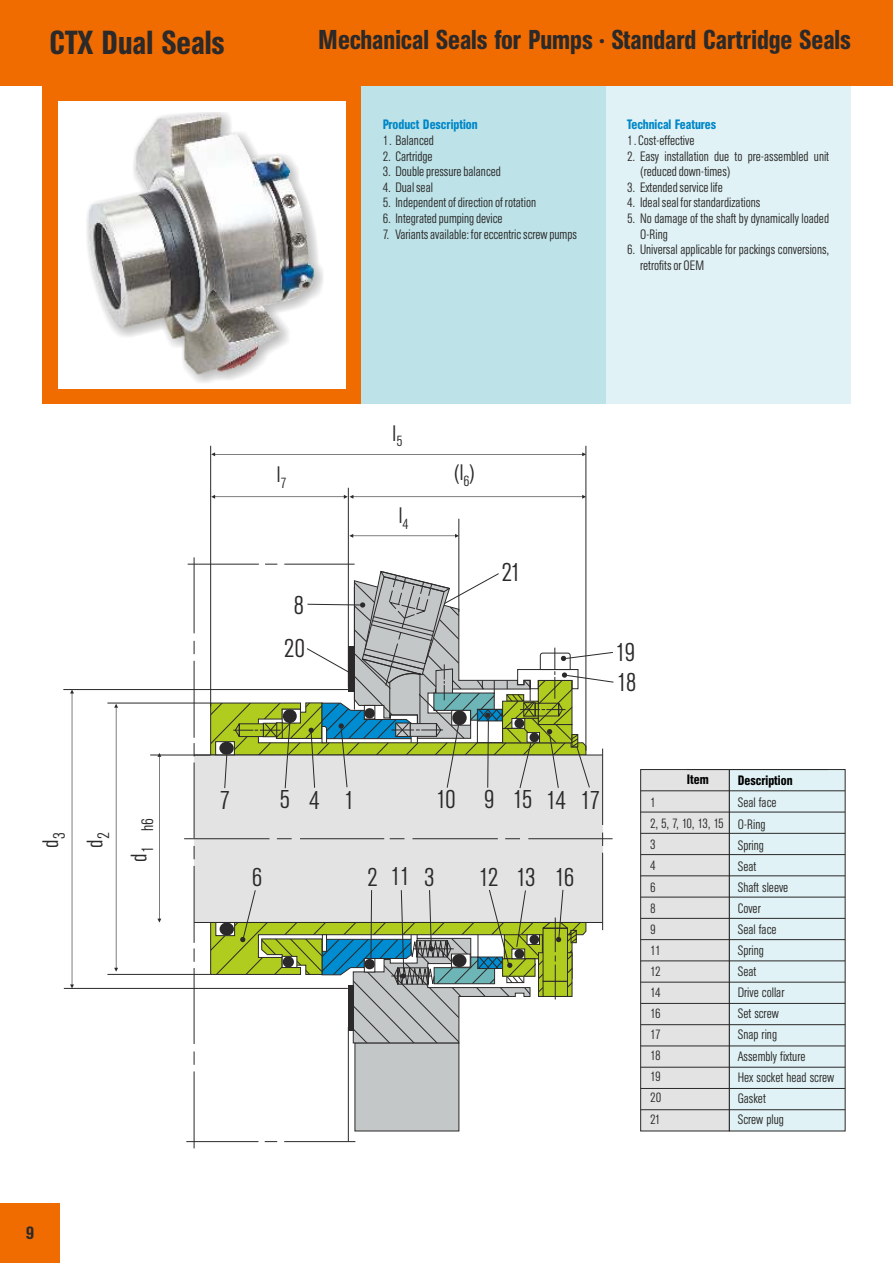
<style>
.page{position:relative;width:893px;height:1263px;background:#fff}
.page>*{position:absolute;margin:0;border:0;box-sizing:border-box;transform-origin:0 0}
.t1{font:500 33px "AG Buch Condensed BQ";color:#2b2929}
.t2{font:500 27px "AG Buch Condensed BQ";color:#2b2929}
.t3{font:300 25.95px/43.7px "AG Buch Condensed BQ";letter-spacing:-.055em;color:#2b2929;text-align:center}
.t4{font:300 22.2px "AG Buch Condensed BQ";color:#2b2929}
.t5{font:500 18px "AG Buch Condensed BQ";color:#2b2929}
.t6{font:300 16.65px "AG Buch Condensed BQ";color:#2b2929}
.t7{font:300 13.5px/21.1px "AG Buch Condensed BQ";color:#2b2929}
.t8{font:300 13.5px/21.1px "AG Buch Condensed BQ";letter-spacing:-.055em;color:#2b2929}
.t9{font:500 13.5px "AG Buch Condensed BQ";color:#0087c7}
.t10{font:500 13.5px "AG Buch Condensed BQ";color:#000}
</style>
<div class="page">
<div style="left:361px;top:85px;width:245px;height:319px;background:#bde3e8"></div>
<div style="left:606px;top:85px;width:244px;height:319px;background:#e0f2f5"></div>
<div style="left:43px;top:85px;width:318px;height:319px;background:#f06b00"></div>
<div style="left:0;top:0;width:893px;height:85px;background:#f06b00"></div>
<svg style="left:640px;top:769px;width:206px;height:363px;background:#dbe5e7"></svg>
<hr style="left:641px;top:812px;width:204px;height:1px;background:#2b2929">
<hr style="left:641px;top:833px;width:204px;height:1px;background:#2b2929">
<hr style="left:641px;top:854px;width:204px;height:1px;background:#2b2929">
<hr style="left:687px;top:769px;width:141px;height:1px;background:#2b2929">
<hr style="left:641px;top:790px;width:204px;height:1px;background:#2b2929">
<hr style="left:641px;top:897px;width:204px;height:1px;background:#2b2929">
<hr style="left:641px;top:875px;width:204px;height:1px;background:#2b2929">
<hr style="left:641px;top:918px;width:204px;height:1px;background:#2b2929">
<hr style="left:641px;top:939px;width:204px;height:1px;background:#2b2929">
<hr style="left:641px;top:960px;width:204px;height:1px;background:#2b2929">
<hr style="left:641px;top:982px;width:204px;height:1px;background:#2b2929">
<hr style="left:641px;top:1003px;width:204px;height:1px;background:#2b2929">
<hr style="left:641px;top:1024px;width:204px;height:1px;background:#2b2929">
<hr style="left:641px;top:1045px;width:204px;height:1px;background:#2b2929">
<hr style="left:641px;top:1067px;width:204px;height:1px;background:#2b2929">
<hr style="left:641px;top:1088px;width:204px;height:1px;background:#2b2929">
<hr style="left:641px;top:1109px;width:204px;height:1px;background:#2b2929">
<div style="left:58px;top:101px;width:287px;height:287px;background:#fff"></div>
<div style="left:194px;top:755px;width:409px;height:167px;background:#e3e3e3"></div>
<hr style="left:194px;top:922px;width:409px;height:1px;background:#2b2929">
<svg style="left:157px;top:753px;width:4px;height:169px"></svg>
<svg style="left:211px;top:452px;width:375px;height:4px"></svg>
<svg style="left:211px;top:495px;width:375px;height:4px"></svg>
<hr style="left:284px;top:564px;width:71px;height:1px;background:#2b2929">
<svg style="left:265px;top:564px;width:12px;height:1px"></svg>
<hr style="left:188px;top:564px;width:71px;height:1px;background:#2b2929">
<hr style="left:284px;top:1141px;width:71px;height:1px;background:#2b2929">
<svg style="left:265px;top:1141px;width:12px;height:1px"></svg>
<hr style="left:186px;top:1141px;width:72px;height:1px;background:#2b2929">
<hr style="left:64px;top:988px;width:284px;height:1px;background:#2b2929">
<hr style="left:107px;top:974px;width:104px;height:1px;background:#2b2929">
<svg style="left:349px;top:534px;width:109px;height:4px"></svg>
<hr style="left:194px;top:557px;width:1px;height:76px;background:#2b2929">
<svg style="left:194px;top:641px;width:1px;height:13px"></svg>
<hr style="left:194px;top:661px;width:1px;height:77px;background:#2b2929">
<hr style="left:194px;top:762px;width:1px;height:76px;background:#2b2929">
<svg style="left:194px;top:846px;width:1px;height:13px"></svg>
<hr style="left:194px;top:866px;width:1px;height:77px;background:#2b2929">
<svg style="left:194px;top:743px;width:1px;height:12px"></svg>
<hr style="left:194px;top:968px;width:1px;height:76px;background:#2b2929">
<svg style="left:194px;top:1051px;width:1px;height:14px"></svg>
<hr style="left:194px;top:1071px;width:1px;height:77px;background:#2b2929">
<svg style="left:194px;top:948px;width:1px;height:14px"></svg>
<hr style="left:602px;top:748px;width:1px;height:77px;background:#2b2929">
<svg style="left:602px;top:832px;width:1px;height:14px"></svg>
<hr style="left:602px;top:853px;width:1px;height:77px;background:#2b2929">
<svg style="left:114px;top:704px;width:4px;height:268px"></svg>
<svg style="left:70px;top:690px;width:4px;height:298px"></svg>
<hr style="left:63px;top:689px;width:286px;height:1px;background:#2b2929">
<hr style="left:107px;top:703px;width:104px;height:1px;background:#2b2929">
<hr style="left:150px;top:755px;width:61px;height:1px;background:#2b2929">
<hr style="left:210px;top:446px;width:1px;height:260px;background:#2b2929">
<hr style="left:586px;top:446px;width:1px;height:305px;background:#2b2929">
<hr style="left:348px;top:488px;width:1px;height:199px;background:#2b2929">
<hr style="left:348px;top:1027px;width:1px;height:115px;background:#2b2929">
<hr style="left:300px;top:838px;width:84px;height:1px;background:#2b2929">
<svg style="left:277px;top:838px;width:15px;height:1px"></svg>
<hr style="left:184px;top:838px;width:85px;height:1px;background:#2b2929">
<hr style="left:528px;top:838px;width:85px;height:1px;background:#2b2929">
<svg style="left:505px;top:838px;width:15px;height:1px"></svg>
<hr style="left:412px;top:838px;width:86px;height:1px;background:#2b2929">
<svg style="left:390px;top:838px;width:14px;height:1px"></svg>
<div style="left:0;top:1203px;width:60px;height:60px;background:#f06b00"></div>
<div style="left:86px;top:112px;width:238px;height:273px;background:#b3b3b3;opacity:.98"></div>
<img style="left:90px;top:115px;width:224px;height:259px">
<svg style="left:210px;top:889px;width:376px;height:242px"></svg>
<svg style="left:210px;top:571px;width:404px;height:218px"></svg>
<hr style="left:458px;top:519px;width:1px;height:93px;background:#2b2929">
<h1 class="t1" style="left:49px;top:31px;width:177px">CTX Dual Seals</h1>
<h2 class="t2" style="left:318px;top:30px;width:534px">Mechanical Seals for Pumps · Standard Cartridge Seals</h2>
<p class="t9" style="left:383px;top:120px;width:97px">Product Description</p>
<p class="t7" style="left:383px;top:131px;width:53px">1. Balanced</p>
<p class="t7" style="left:383px;top:146px;width:51px">2. Cartridge</p>
<p class="t7" style="left:383px;top:162px;width:120px">3. Double pressure balanced</p>
<p class="t7" style="left:383px;top:178px;width:52px">4. Dual seal</p>
<p class="t7" style="left:383px;top:193px;width:155px">5. Independent of direction of rotation</p>
<p class="t7" style="left:383px;top:209px;width:121px">6. Integrated pumping device</p>
<p class="t7" style="left:383px;top:224px;width:196px">7. Variants available: for eccentric screw pumps</p>
<p class="t9" style="left:627px;top:120px;width:90px">Technical Features</p>
<p class="t7" style="left:627px;top:131px;width:69px">1.Cost-effective</p>
<p class="t7" style="left:640px;top:149px;width:191px;line-height:15.6px;text-indent:-13px">2. Easy installation due to pre-assembled unit (reduced down-times)</p>
<p class="t7" style="left:627px;top:178px;width:97px">3. Extended service life</p>
<p class="t7" style="left:627px;top:193px;width:135px">4. Ideal seal for standardizations</p>
<p class="t7" style="left:640px;top:212px;width:191px;line-height:15.6px;text-indent:-13px">5. No damage of the shaft by dynamically loaded<br>O-Ring</p>
<p class="t7" style="left:640px;top:243px;width:191px;line-height:15.6px;text-indent:-13px">6. Universal applicable for packings conversions, retrofits or OEM</p>
<h3 class="t4" style="left:43px;top:848px;width:17px;rotate:-90deg">d<sub>3</sub></h3>
<h3 class="t4" style="left:87px;top:848px;width:17px;rotate:-90deg">d<sub>2</sub></h3>
<p class="t6" style="left:141px;top:861px;width:45px;rotate:-90deg"><sup>d</sup>1 h6</p>
<h3 class="t5" style="left:26px;top:1227px;width:10px">9</h3>
<h3 class="t4" style="left:393px;top:425px;width:11px">l<sub>5</sub></h3>
<h3 class="t4" style="left:277px;top:467px;width:11px">l<sub>7</sub></h3>
<h3 class="t4" style="left:454px;top:464px;width:23px">(l )<sub>6</sub></h3>
<h3 class="t3" style="left:284px;top:585px;width:23px">8<br>20</h3>
<h3 class="t4" style="left:399px;top:507px;width:11px">l<sub>4</sub></h3>
<h3 class="t3" style="left:501px;top:552px;width:21px">21</h3>
<h3 class="t3" style="left:615px;top:638px;width:23px;line-height:30.5px;text-align:left">19<br>18</h3>
<h3 class="t3" style="left:219px;top:780px;width:12px">7</h3>
<h3 class="t3" style="left:279px;top:780px;width:77px">5 4 1</h3>
<h3 class="t3" style="left:436px;top:780px;width:166px">10 9 15 14 17</h3>
<h3 class="t3" style="left:252px;top:857px;width:12px">6</h3>
<h3 class="t3" style="left:367px;top:857px;width:69px">2 11 3</h3>
<h3 class="t3" style="left:479px;top:857px;width:98px">12 13 16</h3>
<p class="t10" style="left:687px;top:775px;width:23px">Item</p>
<p class="t10" style="left:738px;top:775px;width:56px">Description</p>
<p class="t8" style="left:650px;top:793px;width:75px">1<br>2, 5, 7, 10, 13, 15<br>3<br>4<br>6<br>8<br>9<br>11<br>12<br>14<br>16<br>17<br>18<br>19<br>20<br>21</p>
<p class="t7" style="left:738px;top:793px;width:98px">Seal face<br>O-Ring<br>Spring<br>Seat<br>Shaft sleeve<br>Cover<br>Seal face<br>Spring<br>Seat<br>Drive collar<br>Set screw<br>Snap ring<br>Assembly fixture<br>Hex socket head screw<br>Gasket<br>Screw plug</p>
</div>
